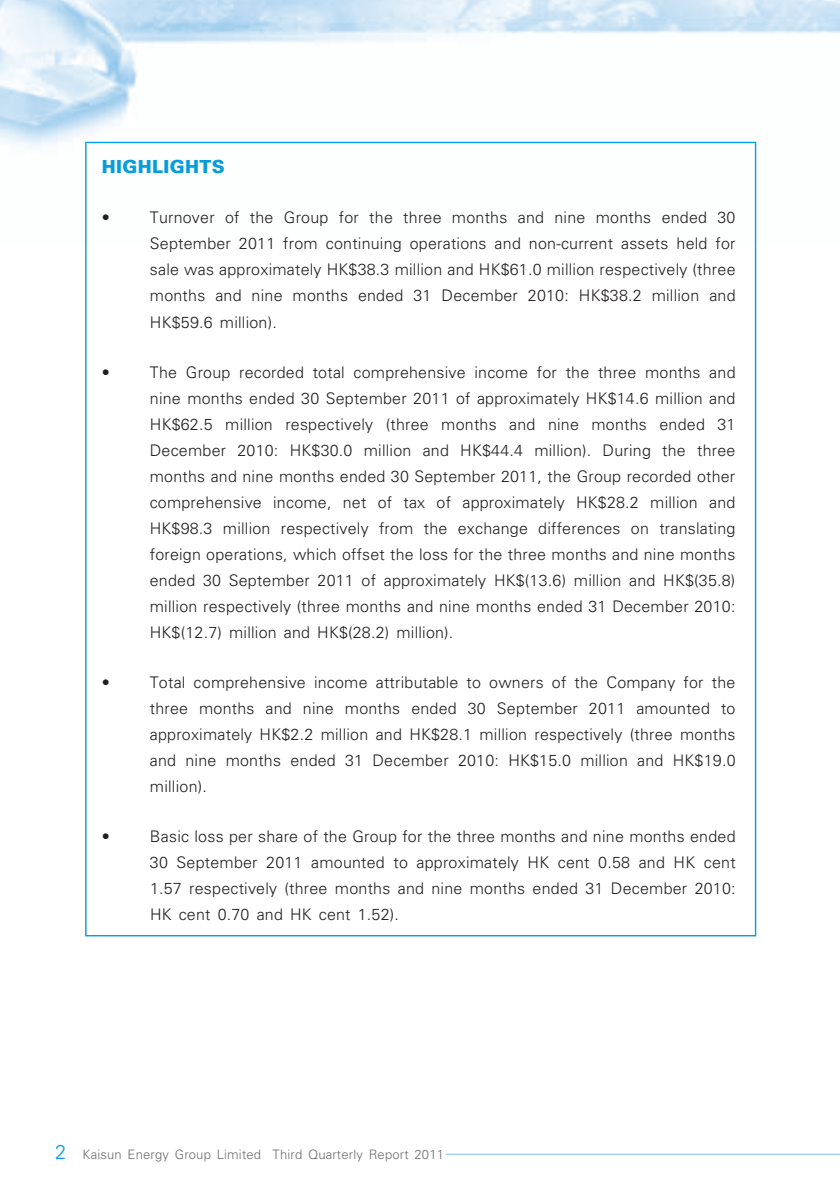
<style>
.page{position:relative;width:840px;height:1191px;background:#fff}
.page>*{position:absolute;margin:0;border:0;box-sizing:border-box;transform-origin:0 0}
.t1{font:900 18px "Univers LT Std";letter-spacing:.015em;color:#069ddc}
.t2{font:300 16px/26px "Univers LT Std";letter-spacing:.015em;color:#231f20;text-align:justify}
.t3{font:300 13px "Univers LT Std";letter-spacing:.015em;color:#6c6d70}
.s1{font-size:20px;color:#069ddc}
</style>
<div class="page">
<img style="left:0;top:0;width:839px;height:244px">
<hr style="left:445px;top:1153px;width:394px;height:1px;background:#8bc5eb">
<hr style="left:85px;top:142px;width:670px;height:1px;background:#069ddc">
<hr style="left:85px;top:143px;width:1px;height:792px;background:#069ddc">
<hr style="left:754px;top:143px;width:1px;height:792px;background:#069ddc">
<hr style="left:85px;top:935px;width:670px;height:1px;background:#069ddc">
<p class="t1" style="left:102px;top:156px;width:124px">HIGHLIGHTS</p>
<p class="t2" style="left:102px;top:205px;width:9px">•</p>
<p class="t2" style="left:150px;top:205px;width:587px">Turnover of the Group for the three months and nine months ended 30<br>September 2011 from continuing operations and non-current assets held for sale was approximately HK$38.3 million and HK$61.0 million respectively (three months and nine months ended 31 December 2010: HK$38.2 million and HK$59.6 million).</p>
<p class="t2" style="left:102px;top:359px;width:9px">•</p>
<p class="t2" style="left:150px;top:359px;width:587px">The Group recorded total comprehensive income for the three months and nine months ended 30 September 2011 of approximately HK$14.6 million and HK$62.5 million respectively (three months and nine months ended 31<br>December 2010: HK$30.0 million and HK$44.4 million). During the three months and nine months ended 30 September 2011, the Group recorded other comprehensive income, net of tax of approximately HK$28.2 million and HK$98.3 million respectively from the exchange differences on translating foreign operations, which offset the loss for the three months and nine months ended 30 September 2011 of approximately HK$(13.6) million and HK$(35.8) million respectively (three months and nine months ended 31 December 2010:<br>HK$(12.7) million and HK$(28.2) million).</p>
<p class="t2" style="left:102px;top:669px;width:9px">•</p>
<p class="t2" style="left:150px;top:669px;width:587px">Total comprehensive income attributable to owners of the Company for the three months and nine months ended 30 September 2011 amounted to approximately HK$2.2 million and HK$28.1 million respectively (three months and nine months ended 31 December 2010: HK$15.0 million and HK$19.0 million).</p>
<p class="t2" style="left:102px;top:823px;width:9px">•</p>
<p class="t2" style="left:150px;top:823px;width:587px">Basic loss per share of the Group for the three months and nine months ended 30 September 2011 amounted to approximately HK cent 0.58 and HK cent 1.57 respectively (three months and nine months ended 31 December 2010:<br>HK cent 0.70 and HK cent 1.52).</p>
<p class="t3" style="left:55px;top:1146px;width:390px"><span class="s1">2</span> Kaisun Energy Group Limited Third Quarterly Report 2011</p>
</div>
